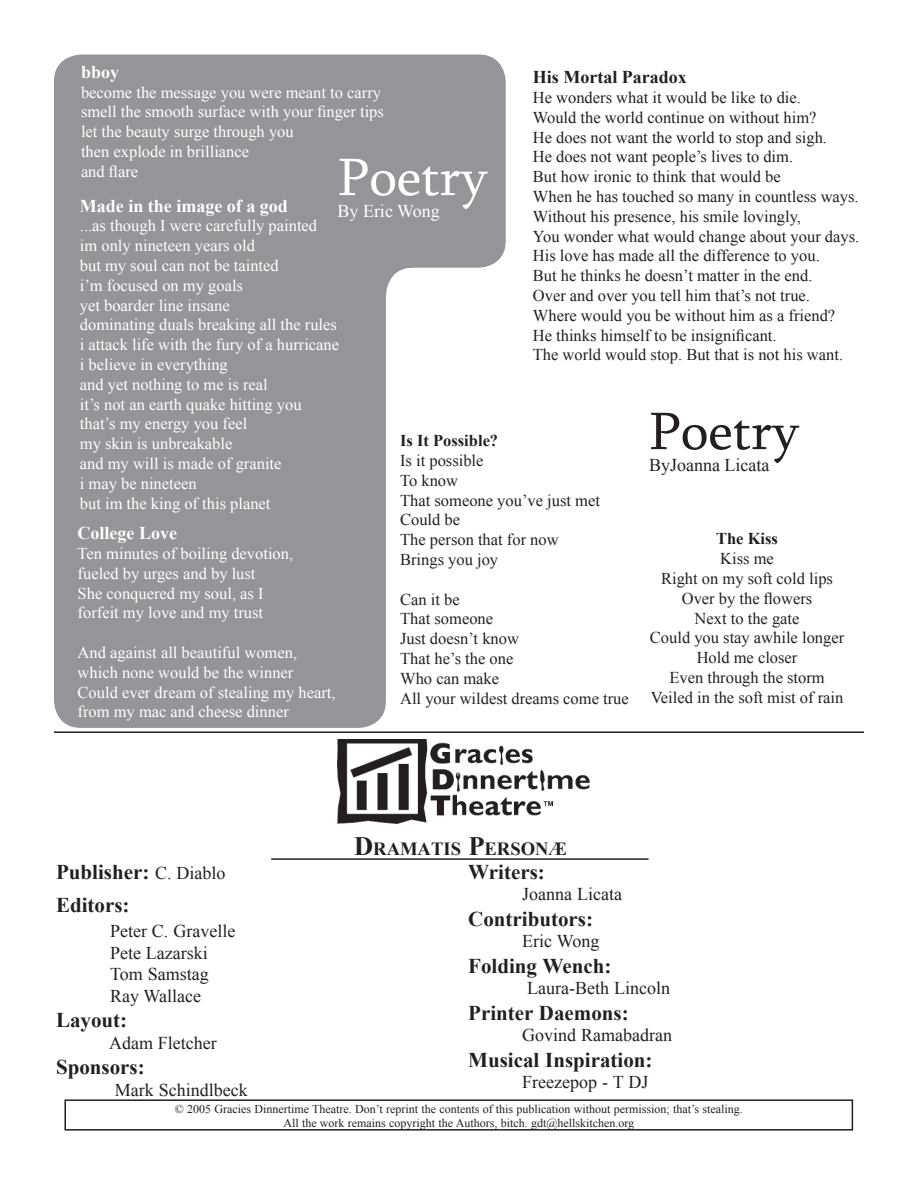
<style>
.page{position:relative;width:918px;height:1188px;background:#fff}
.page>*{position:absolute;margin:0;border:0;box-sizing:border-box;transform-origin:0 0}
.Paragraph_Style_1{font:54px "Sylfaen";color:#fff}
.Paragraph_Style_1-2{font:54px "Sylfaen";color:#231f20}
.t1{font:700 21px "Times New Roman";color:#231f20}
.t2{font:700 18.6px "Times New Roman";color:#231f20}
.Paragraph_Style_1-3{font:18px "Times New Roman";color:#231f20}
.Paragraph_Style_1-4{font:700 18px "Times New Roman";color:#fff}
.Paragraph_Style_1-5{font:700 18px "Times New Roman";color:#231f20}
.Paragraph_Style_1-6{font:18px "Times New Roman";color:#fff}
.Paragraph_Style_1-7{font:16.5px "Times New Roman";color:#231f20}
.Paragraph_Style_1-8{font:16.5px "Times New Roman";color:#fff}
.Paragraph_Style_1-9{font:700 16.5px "Times New Roman";color:#231f20}
.t3{font:12px "Times New Roman";color:#231f20}
.s1{font-weight:400;font-size:18px}
.s2{font-size:26.55px}
</style>
<div class="page">
<svg style="left:386px;top:268px;width:22px;height:27px"></svg>
<div style="left:54px;top:268px;width:332px;height:460px;background:#939598"></div>
<div style="left:54px;top:55px;width:452px;height:213px;background:#939598"></div>
<div style="left:64px;top:1099px;width:789px;height:32px;border:2px solid #231f20"></div>
<img style="left:337px;top:740px;width:253px;height:84px">
<hr style="left:271px;top:858px;width:378px;height:2px;background:#231f20">
<hr style="left:54px;top:731px;width:810px;height:2px;background:#231f20">
<p class="Paragraph_Style_1-4" style="left:81px;top:59px;width:40px">bboy</p>
<p class="Paragraph_Style_1-8" style="left:81px;top:81px;width:302px">become the message you were meant to carry</p>
<p class="Paragraph_Style_1-8" style="left:81px;top:101px;width:304px">smell the smooth surface with your finger tips</p>
<p class="Paragraph_Style_1-8" style="left:81px;top:121px;width:214px">let the beauty surge through you</p>
<p class="Paragraph_Style_1-8" style="left:81px;top:140px;width:170px">then explode in brilliance</p>
<p class="Paragraph_Style_1-8" style="left:81px;top:160px;width:59px">and flare</p>
<p class="Paragraph_Style_1-5" style="left:533px;top:65px;width:155px">His Mortal Paradox</p>
<p class="Paragraph_Style_1-7" style="left:533px;top:86px;width:270px">He wonders what it would be like to die.</p>
<p class="Paragraph_Style_1-7" style="left:533px;top:106px;width:285px">Would the world continue on without him?</p>
<p class="Paragraph_Style_1-7" style="left:533px;top:126px;width:296px">He does not want the world to stop and sigh.</p>
<p class="Paragraph_Style_1-7" style="left:533px;top:146px;width:262px">He does not want people’s lives to dim.</p>
<p class="Paragraph_Style_1-7" style="left:533px;top:166px;width:249px">But how ironic to think that would be</p>
<p class="Paragraph_Style_1-7" style="left:533px;top:185px;width:327px">When he has touched so many in countless ways.</p>
<p class="Paragraph_Style_1-7" style="left:533px;top:205px;width:270px">Without his presence, his smile lovingly,</p>
<p class="Paragraph_Style_1-7" style="left:533px;top:225px;width:328px">You wonder what would change about your days.</p>
<p class="Paragraph_Style_1-7" style="left:533px;top:245px;width:288px">His love has made all the difference to you.</p>
<p class="Paragraph_Style_1-7" style="left:533px;top:265px;width:281px">But he thinks he doesn’t matter in the end.</p>
<p class="Paragraph_Style_1-7" style="left:533px;top:284px;width:279px">Over and over you tell him that’s not true.</p>
<p class="Paragraph_Style_1-7" style="left:533px;top:304px;width:304px">Where would you be without him as a friend?</p>
<p class="Paragraph_Style_1-7" style="left:533px;top:324px;width:245px">He thinks himself to be insignificant.</p>
<p class="Paragraph_Style_1-7" style="left:533px;top:344px;width:312px">The world would stop. But that is not his want.</p>
<p class="Paragraph_Style_1" style="left:338px;top:141px;width:152px">Poetry</p>
<p class="Paragraph_Style_1-4" style="left:80px;top:193px;width:209px">Made in the image of a god</p>
<p class="Paragraph_Style_1-8" style="left:80px;top:215px;width:239px">...as though I were carefully painted</p>
<p class="Paragraph_Style_1-8" style="left:80px;top:235px;width:177px">im only nineteen years old</p>
<p class="Paragraph_Style_1-8" style="left:80px;top:254px;width:200px">but my soul can not be tainted</p>
<p class="Paragraph_Style_1-8" style="left:80px;top:274px;width:165px">i’m focused on my goals</p>
<p class="Paragraph_Style_1-8" style="left:80px;top:294px;width:151px">yet boarder line insane</p>
<p class="Paragraph_Style_1-8" style="left:80px;top:314px;width:259px">dominating duals breaking all the rules</p>
<p class="Paragraph_Style_1-8" style="left:80px;top:334px;width:261px">i attack life with the fury of a hurricane</p>
<p class="Paragraph_Style_1-8" style="left:80px;top:353px;width:150px">i believe in everything</p>
<p class="Paragraph_Style_1-8" style="left:80px;top:373px;width:189px">and yet nothing to me is real</p>
<p class="Paragraph_Style_1-8" style="left:80px;top:393px;width:223px">it’s not an earth quake hitting you</p>
<p class="Paragraph_Style_1-8" style="left:80px;top:413px;width:169px">that’s my energy you feel</p>
<p class="Paragraph_Style_1-8" style="left:80px;top:433px;width:154px">my skin is unbreakable</p>
<p class="Paragraph_Style_1-8" style="left:80px;top:452px;width:203px">and my will is made of granite</p>
<p class="Paragraph_Style_1-8" style="left:80px;top:472px;width:118px">i may be nineteen</p>
<p class="Paragraph_Style_1-8" style="left:80px;top:492px;width:192px">but im the king of this planet</p>
<p class="Paragraph_Style_1-6" style="left:338px;top:199px;width:104px">By Eric Wong</p>
<p class="Paragraph_Style_1-2" style="left:649px;top:395px;width:152px">Poetry</p>
<p class="Paragraph_Style_1-9" style="left:400px;top:429px;width:100px">Is It Possible?</p>
<p class="Paragraph_Style_1-7" style="left:400px;top:449px;width:85px">Is it possible</p>
<p class="Paragraph_Style_1-7" style="left:400px;top:469px;width:59px">To know</p>
<p class="Paragraph_Style_1-7" style="left:400px;top:489px;width:201px">That someone you’ve just met</p>
<p class="Paragraph_Style_1-7" style="left:400px;top:509px;width:62px">Could be</p>
<p class="Paragraph_Style_1-7" style="left:400px;top:529px;width:160px">The person that for now</p>
<p class="Paragraph_Style_1-7" style="left:400px;top:548px;width:100px">Brings you joy</p>
<p class="Paragraph_Style_1-7" style="left:400px;top:588px;width:61px">Can it be</p>
<p class="Paragraph_Style_1-7" style="left:400px;top:608px;width:95px">That someone</p>
<p class="Paragraph_Style_1-7" style="left:400px;top:628px;width:120px">Just doesn’t know</p>
<p class="Paragraph_Style_1-7" style="left:400px;top:647px;width:115px">That he’s the one</p>
<p class="Paragraph_Style_1-7" style="left:400px;top:667px;width:100px">Who can make</p>
<p class="Paragraph_Style_1-7" style="left:400px;top:687px;width:230px">All your wildest dreams come true</p>
<p class="Paragraph_Style_1-3" style="left:649px;top:453px;width:122px">ByJoanna Licata</p>
<p class="Paragraph_Style_1-4" style="left:78px;top:521px;width:101px">College Love</p>
<p class="Paragraph_Style_1-8" style="left:78px;top:542px;width:217px">Ten minutes of boiling devotion,</p>
<p class="Paragraph_Style_1-8" style="left:78px;top:562px;width:179px">fueled by urges and by lust</p>
<p class="Paragraph_Style_1-8" style="left:78px;top:582px;width:188px">She conquered my soul, as I</p>
<p class="Paragraph_Style_1-8" style="left:78px;top:602px;width:187px">forfeit my love and my trust</p>
<p class="Paragraph_Style_1-8" style="left:78px;top:641px;width:221px">And against all beautiful women,</p>
<p class="Paragraph_Style_1-8" style="left:78px;top:661px;width:217px">which none would be the winner</p>
<p class="Paragraph_Style_1-8" style="left:78px;top:681px;width:259px">Could ever dream of stealing my heart,</p>
<p class="Paragraph_Style_1-8" style="left:78px;top:701px;width:213px">from my mac and cheese dinner</p>
<p class="Paragraph_Style_1-9" style="left:716px;top:527px;width:63px">The Kiss</p>
<p class="Paragraph_Style_1-7" style="left:720px;top:547px;width:55px">Kiss me</p>
<p class="Paragraph_Style_1-7" style="left:661px;top:567px;width:173px">Right on my soft cold lips</p>
<p class="Paragraph_Style_1-7" style="left:682px;top:587px;width:132px">Over by the flowers</p>
<p class="Paragraph_Style_1-7" style="left:695px;top:607px;width:106px">Next to the gate</p>
<p class="Paragraph_Style_1-7" style="left:650px;top:627px;width:196px">Could you stay awhile longer</p>
<p class="Paragraph_Style_1-7" style="left:697px;top:646px;width:102px">Hold me closer</p>
<p class="Paragraph_Style_1-7" style="left:669px;top:666px;width:157px">Even through the storm</p>
<p class="Paragraph_Style_1-7" style="left:651px;top:686px;width:194px">Veiled in the soft mist of rain</p>
<p class="t1" style="left:56px;top:858px;width:171px">Publisher: <span class="s1">C. Diablo</span></p>
<p class="t1" style="left:56px;top:890px;width:75px">Editors:</p>
<p class="Paragraph_Style_1-3" style="left:110px;top:919px;width:127px">Peter C. Gravelle</p>
<p class="Paragraph_Style_1-3" style="left:110px;top:941px;width:99px">Pete Lazarski</p>
<p class="Paragraph_Style_1-3" style="left:110px;top:962px;width:100px">Tom Samstag</p>
<p class="Paragraph_Style_1-3" style="left:110px;top:984px;width:93px">Ray Wallace</p>
<p class="t1" style="left:56px;top:1006px;width:73px">Layout:</p>
<p class="Paragraph_Style_1-3" style="left:109px;top:1031px;width:109px">Adam Fletcher</p>
<p class="t1" style="left:56px;top:1053px;width:90px">Sponsors:</p>
<p class="Paragraph_Style_1-3" style="left:115px;top:1078px;width:134px">Mark Schindlbeck</p>
<p class="t2" style="left:354px;top:836px;width:215px"><span class="s2">D</span>RAMATIS <span class="s2">P</span>ERSONÆ</p>
<p class="t1" style="left:468px;top:857px;width:78px">Writers:</p>
<p class="Paragraph_Style_1-3" style="left:522px;top:882px;width:101px">Joanna Licata</p>
<p class="t1" style="left:468px;top:904px;width:126px">Contributors:</p>
<p class="Paragraph_Style_1-3" style="left:522px;top:929px;width:79px">Eric Wong</p>
<p class="t1" style="left:468px;top:951px;width:145px">Folding Wench:</p>
<p class="Paragraph_Style_1-3" style="left:527px;top:976px;width:144px">Laura-Beth Lincoln</p>
<p class="t1" style="left:468px;top:998px;width:162px">Printer Daemons:</p>
<p class="Paragraph_Style_1-3" style="left:522px;top:1023px;width:151px">Govind Ramabadran</p>
<p class="t1" style="left:468px;top:1045px;width:186px">Musical Inspiration:</p>
<p class="Paragraph_Style_1-3" style="left:522px;top:1070px;width:128px">Freezepop - T DJ</p>
<p class="t3" style="left:175px;top:1100px;width:570px">© 2005 Gracies Dinnertime Theatre. Don’t reprint the contents of this publication without permission; that’s stealing.</p>
<p class="t3" style="left:283px;top:1115px;width:352px">All the work remains copyright the Authors, bitch. gdt@hellskitchen.org</p>
</div>
